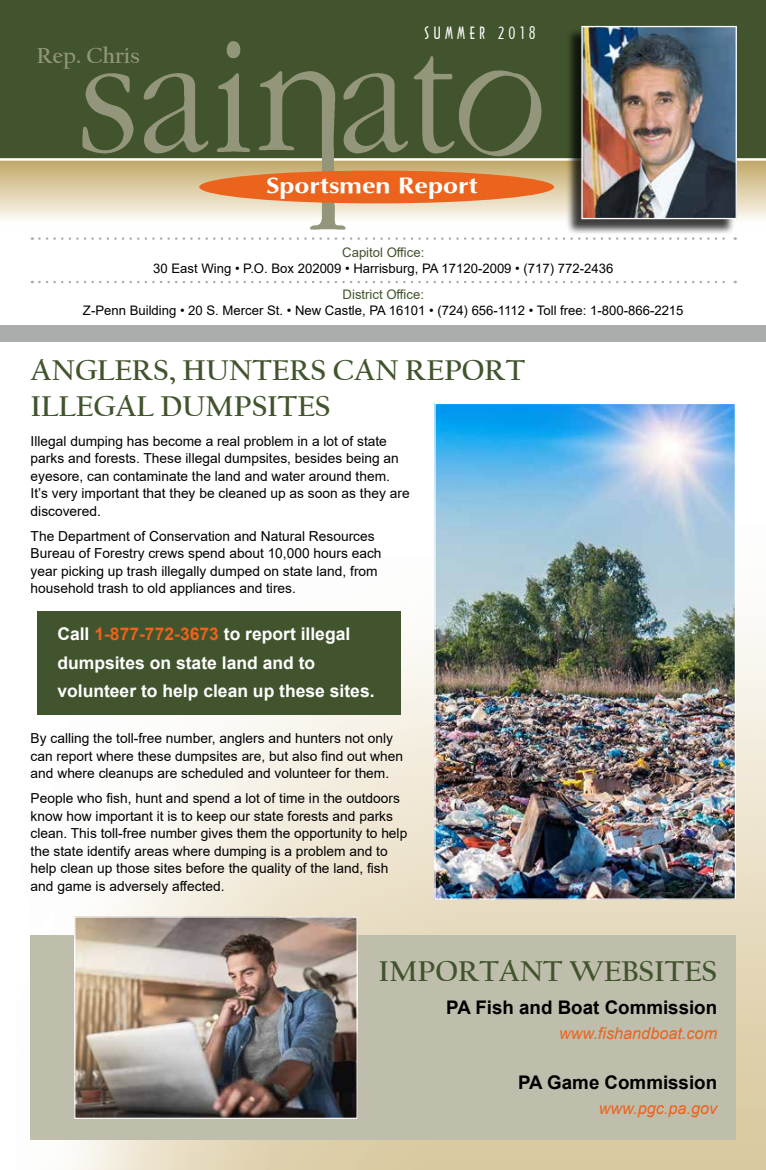
<style>
.page{position:relative;width:766px;height:1170px;background:#fff}
.page>*{position:absolute;margin:0;border:0;box-sizing:border-box;transform-origin:0 0}
.t1{font:700 30px/36px "Californian FB";color:#41542d}
.t2{font:700 22.75px "Californian FB";color:#94967b}
.t3{font:700 22.5px "Optimum";color:#fff;scale:1.2 1}
.t4{font:700 18.75px "Arial";color:#000001}
.t5{font:700 17.5px/28.8px "Arial";color:#fff}
.t6{font:italic 16.25px "Arial";color:#ec631d}
.t7{font:16.25px "COSMI006";letter-spacing:.27em;color:#fff}
.t8{font:13.75px/17.5px "Arial";color:#000001}
.t9{font:13.12px "Arial";color:#000001}
.t10{font:13.12px "Arial";color:#41542d}
.s1{color:#ec631d}
</style>
<div class="page">
<img style="left:30px;top:611px;width:736px;height:558px">
<div style="left:31px;top:935px;width:705px;height:204px;background:#bfbeac"></div>
<div style="left:1px;top:157px;width:765px;height:75px;background:linear-gradient(to bottom,#bfa45e,#fff)"></div>
<div style="left:1px;top:0;width:765px;height:160px;background:#41542d"></div>
<svg style="left:39px;top:281px;width:696px;height:2px"></svg>
<svg style="left:39px;top:237px;width:696px;height:3px"></svg>
<hr style="left:0;top:158px;width:766px;height:3px;background:#fff">
<img style="left:81px;top:41px;width:462px;height:190px">
<div style="left:199px;top:170px;width:355px;height:33px;background:#ec631d;border-radius:50%"></div>
<div style="left:565px;top:28px;width:170px;height:207px;background:#000001;opacity:.75"></div>
<img style="left:583px;top:28px;width:152px;height:189px">
<div style="left:581px;top:26px;width:156px;height:193px;border:1px solid #fff"></div>
<div style="left:1px;top:325px;width:765px;height:17px;background:#abacac"></div>
<div style="left:37px;top:610px;width:363px;height:104px;background:#41542d"></div>
<img style="left:76px;top:918px;width:280px;height:198px">
<div style="left:74px;top:916px;width:284px;height:202px;border:1px solid #fff"></div>
<img style="left:436px;top:405px;width:298px;height:492px">
<div style="left:434px;top:403px;width:302px;height:496px;border:1px solid #fff"></div>
<h2 class="t2" style="left:37px;top:43px;width:104px">Rep. Chris</h2>
<p class="t7" style="left:424px;top:25px;width:112px">SUMMER 2018</p>
<h3 class="t3" style="left:266px;top:172px;width:178px">Sportsmen Report</h3>
<p class="t10" style="left:342px;top:243px;width:84px">Capitol Office:</p>
<p class="t9" style="left:153px;top:259px;width:461px">30 East Wing • P.O. Box 202009 • Harrisburg, PA 17120-2009 • (717) 772-2436</p>
<p class="t10" style="left:342px;top:286px;width:83px">District Office:</p>
<p class="t9" style="left:83px;top:301px;width:602px">Z-Penn Building • 20 S. Mercer St. • New Castle, PA 16101 • (724) 656-1112 • Toll free: 1-800-866-2215</p>
<h1 class="t1" style="left:31px;top:353px;width:496px">ANGLERS, HUNTERS CAN REPORT<br>ILLEGAL DUMPSITES</h1>
<p class="t8" style="left:31px;top:432px;width:380px">Illegal dumping has become a real problem in a lot of state parks and forests. These illegal dumpsites, besides being an eyesore, can contaminate the land and water around them.<br>It’s very important that they be cleaned up as soon as they are discovered.</p>
<p class="t8" style="left:31px;top:527px;width:352px">The Department of Conservation and Natural Resources Bureau of Forestry crews spend about 10,000 hours each year picking up trash illegally dumped on state land, from household trash to old appliances and tires.</p>
<p class="t5" style="left:57px;top:619px;width:319px">Call <span class="s1">1-877-772-3673</span> to report illegal dumpsites on state land and to volunteer to help clean up these sites.</p>
<p class="t8" style="left:31px;top:729px;width:374px">By calling the toll-free number, anglers and hunters not only can report where these dumpsites are, but also find out when and where cleanups are scheduled and volunteer for them.</p>
<p class="t8" style="left:31px;top:789px;width:378px">People who fish, hunt and spend a lot of time in the outdoors know how important it is to keep our state forests and parks clean. This toll-free number gives them the opportunity to help the state identify areas where dumping is a problem and to help clean up those sites before the quality of the land, fish and game is adversely affected.</p>
<h1 class="t1" style="left:378px;top:953px;width:340px">IMPORTANT WEBSITES</h1>
<h3 class="t4" style="left:446px;top:993px;width:272px">PA Fish and Boat Commission</h3>
<p class="t6" style="left:559px;top:1022px;width:160px">www.fishandboat.com</p>
<h3 class="t4" style="left:518px;top:1068px;width:201px">PA Game Commission</h3>
<p class="t6" style="left:599px;top:1097px;width:120px">www.pgc.pa.gov</p>
</div>
